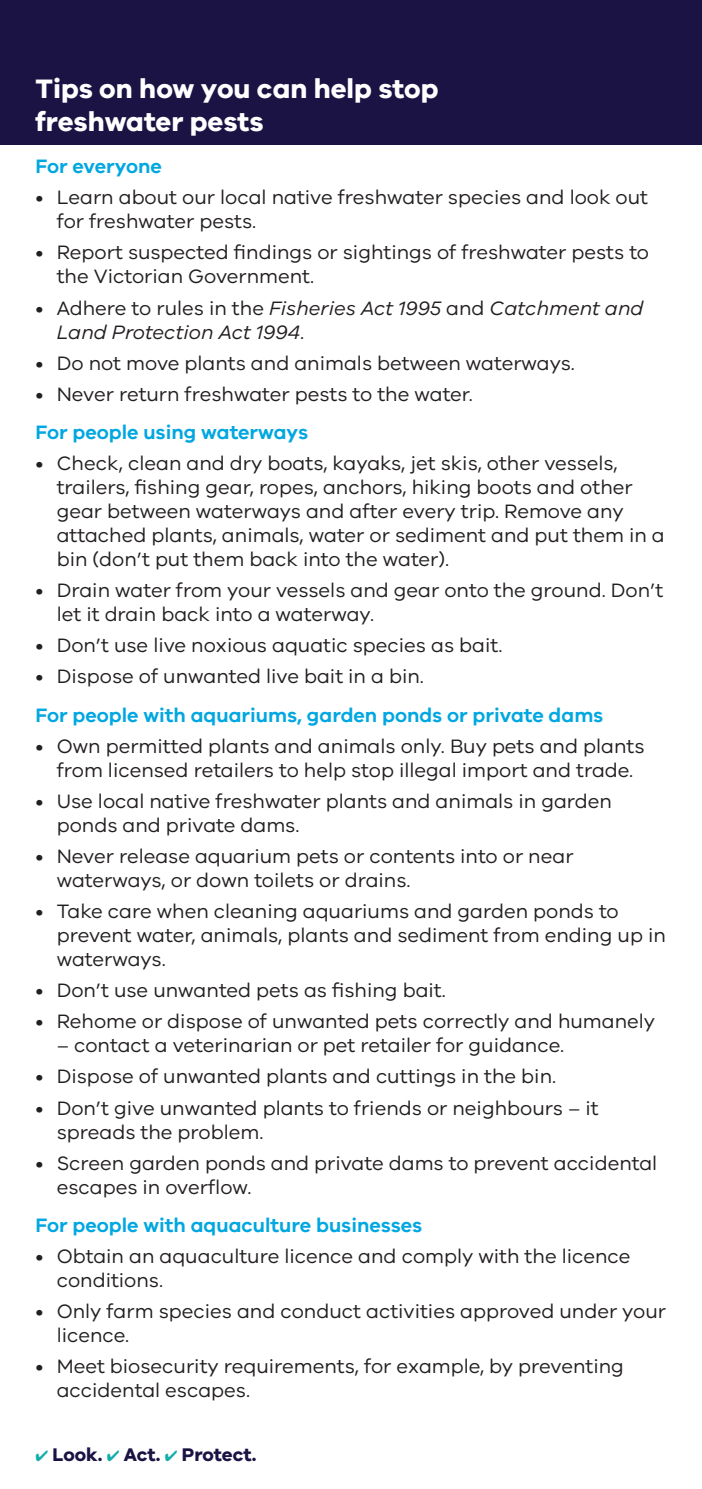
<style>
.page{position:relative;width:702px;height:1489px;background:#fff}
.page>*{position:absolute;margin:0;border:0;box-sizing:border-box;transform-origin:0 0}
.head{font:700 27.5px/33px "VIC";color:#fff}
.points{font:20px/24px "VIC";color:#231f20}
.blue_head{font:600 20px "VIC";color:#00a7e0}
.points-2{font:italic 20px/24px "VIC";color:#231f20}
.t1{font:700 18.75px "VIC";color:#1b1344}
.s1{font-style:normal}
.s2{color:#12aeaa}
</style>
<div class="page">
<div style="left:0;top:0;width:702px;height:145px;background:#1b1344"></div>
<p class="head" style="left:35px;top:72px;width:404px">Tips on how you can help stop freshwater pests</p>
<p class="blue_head" style="left:35px;top:154px;width:128px">For everyone</p>
<p class="points" style="left:57px;top:185px;width:592px;text-indent:-21px">• Learn about our local native freshwater species and look out for freshwater pests.</p>
<p class="points" style="left:57px;top:240px;width:594px;text-indent:-21px">• Report suspected findings or sightings of freshwater pests to the Victorian Government.</p>
<p class="points-2" style="left:57px;top:295px;width:588px;text-indent:-21px"><span class="s1">• Adhere to rules in the</span> Fisheries Act 1995 <span class="s1">and</span> Catchment and<br>Land Protection Act 1994<span class="s1">.</span></p>
<p class="points" style="left:35px;top:350px;width:541px">• Do not move plants and animals between waterways.</p>
<p class="points" style="left:35px;top:381px;width:439px">• Never return freshwater pests to the water.</p>
<p class="blue_head" style="left:35px;top:420px;width:274px">For people using waterways</p>
<p class="points" style="left:57px;top:450px;width:609px;text-indent:-21px">• Check, clean and dry boats, kayaks, jet skis, other vessels, trailers, fishing gear, ropes, anchors, hiking boots and other gear between waterways and after every trip. Remove any attached plants, animals, water or sediment and put them in a bin (don’t put them back into the water).</p>
<p class="points" style="left:57px;top:578px;width:608px;text-indent:-21px">• Drain water from your vessels and gear onto the ground. Don’t let it drain back into a waterway.</p>
<p class="points" style="left:35px;top:633px;width:468px">• Don’t use live noxious aquatic species as bait.</p>
<p class="points" style="left:35px;top:664px;width:390px">• Dispose of unwanted live bait in a bin.</p>
<p class="blue_head" style="left:35px;top:702px;width:569px">For people with aquariums, garden ponds or private dams</p>
<p class="points" style="left:35px;top:733px;width:610px;text-align:center">• Own permitted plants and animals only. Buy pets and plants from licensed retailers to help stop illegal import and trade.</p>
<p class="points" style="left:57px;top:788px;width:556px;text-indent:-21px">• Use local native freshwater plants and animals in garden ponds and private dams.</p>
<p class="points" style="left:57px;top:843px;width:518px;text-indent:-21px">• Never release aquarium pets or contents into or near waterways, or down toilets or drains.</p>
<p class="points" style="left:57px;top:898px;width:610px;text-indent:-21px">• Take care when cleaning aquariums and garden ponds to prevent water, animals, plants and sediment from ending up in waterways.</p>
<p class="points" style="left:35px;top:977px;width:412px">• Don’t use unwanted pets as fishing bait.</p>
<p class="points" style="left:35px;top:1008px;width:621px">• Rehome or dispose of unwanted pets correctly and humanely</p>
<p class="points" style="left:57px;top:1032px;width:509px">– contact a veterinarian or pet retailer for guidance.</p>
<p class="points" style="left:35px;top:1063px;width:522px">• Dispose of unwanted plants and cuttings in the bin.</p>
<p class="points" style="left:57px;top:1095px;width:543px;text-indent:-21px">• Don’t give unwanted plants to friends or neighbours – it spreads the problem.</p>
<p class="points" style="left:57px;top:1150px;width:602px;text-indent:-21px">• Screen garden ponds and private dams to prevent accidental escapes in overflow.</p>
<p class="blue_head" style="left:35px;top:1212px;width:388px">For people with aquaculture businesses</p>
<p class="points" style="left:57px;top:1243px;width:575px;text-indent:-21px">• Obtain an aquaculture licence and comply with the licence conditions.</p>
<p class="points" style="left:57px;top:1298px;width:611px;text-indent:-21px">• Only farm species and conduct activities approved under your licence.</p>
<p class="points" style="left:57px;top:1353px;width:568px;text-indent:-21px">• Meet biosecurity requirements, for example, by preventing accidental escapes.</p>
<p class="t1" style="left:35px;top:1442px;width:222px"><span class="s2">✔</span> Look. <span class="s2">✔</span> Act. <span class="s2">✔</span> Protect.</p>
</div>
